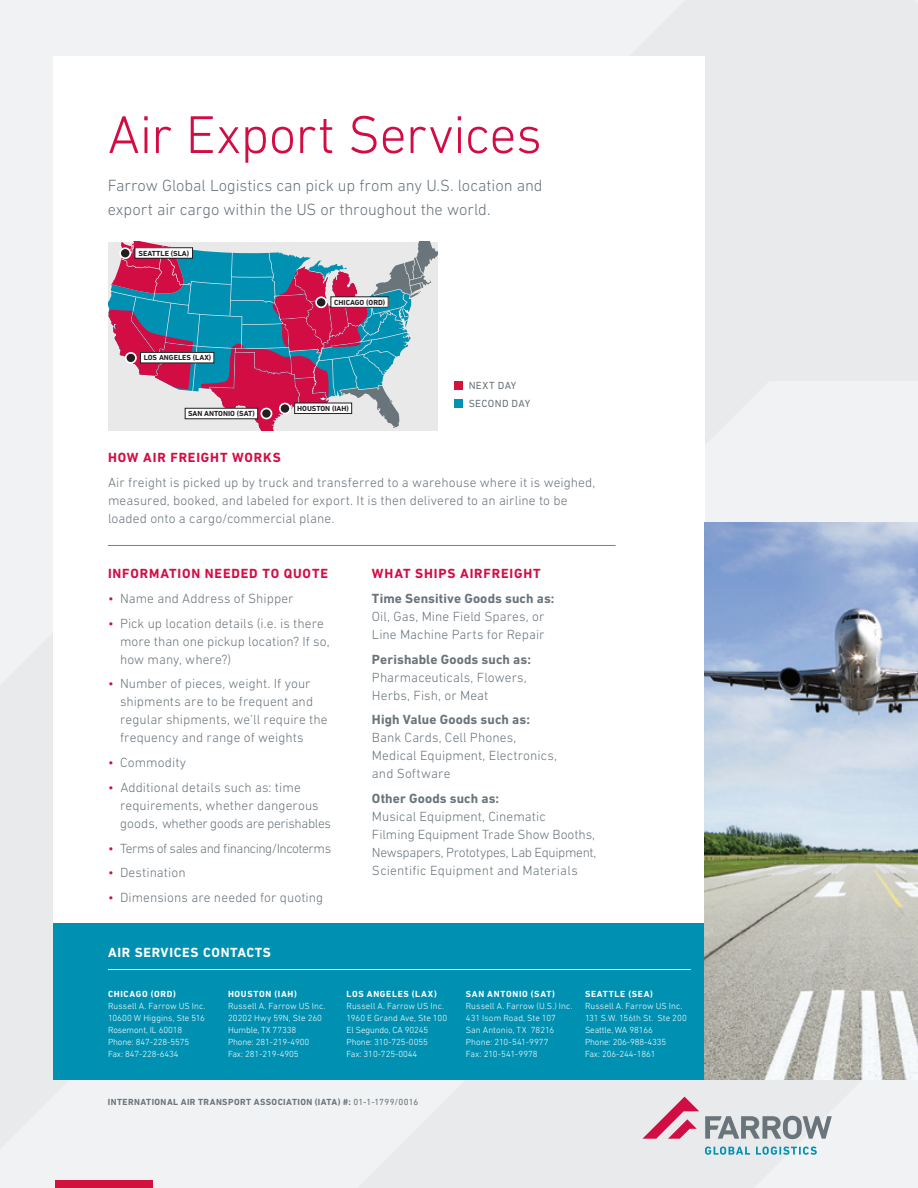
<style>
.page{position:relative;width:918px;height:1188px;background:#fff}
.page>*{position:absolute;margin:0;border:0;box-sizing:border-box;transform-origin:0 0}
.t1{font:300 54px "DIN Next LT Pro";letter-spacing:-.01em;color:#d20d44}
.t2{font:300 16.5px/24px "DIN Next LT Pro";letter-spacing:-.005em;color:#6a747b}
.t3{font:300 13.5px/18px "DIN Next LT Pro";letter-spacing:.005em;color:#6a747b}
.t4{font:700 13.5px "DIN Next LT Pro";letter-spacing:.06em;color:#d20d44}
.t5{font:300 13.5px "DIN Next LT Pro";letter-spacing:-.035em;color:#6a747b}
.t6{font:700 13.5px "DIN Next LT Pro";letter-spacing:.05em;color:#fff}
.t7{font:10.5px "DIN Next LT Pro";letter-spacing:.035em;color:#6a747b}
.t8{font:300 9px/12px "DIN Next LT Pro";letter-spacing:-.01em;color:#fff}
.t9{font:300 9px/12px "DIN Next LT Pro";letter-spacing:.01em;color:#fff}
.t10{font:700 9px "DIN Next LT Pro";letter-spacing:.075em;color:#fff}
.t11{font:700 9px "DIN Next LT Pro";letter-spacing:.05em;color:#6a747b}
.t12{font:700 7.5px "DIN Next LT Pro";color:#231f20}
.s1{color:#d20d44}
.s2{font-weight:700}
.s3{font-weight:400}
</style>
<div class="page">
<div style="left:344px;top:1163px;width:574px;height:25px;background:#e8eaeb"></div>
<div style="left:0;top:0;width:918px;height:1163px;background:#f0f2f3"></div>
<div style="left:55px;top:1180px;width:97px;height:8px;background:#d2113d"></div>
<div style="left:53px;top:56px;width:651px;height:1024px;background:#fff"></div>
<svg style="left:642px;top:1097px;width:57px;height:42px;background:#e0a0b3"></svg>
<svg style="left:705px;top:1116px;width:127px;height:23px;background:#a5abaf"></svg>
<svg style="left:705px;top:1147px;width:45px;height:8px"></svg>
<svg style="left:756px;top:1147px;width:61px;height:8px"></svg>
<hr style="left:108px;top:545px;width:508px;height:1px;background:#6a8496">
<div style="left:53px;top:923px;width:651px;height:157px;background:#0091b2"></div>
<hr style="left:108px;top:969px;width:583px;height:1px;background:#fff">
<img style="left:704px;top:523px;width:214px;height:557px">
<svg style="left:109px;top:242px;width:328px;height:188px;background:#928da7"></svg>
<div style="left:120px;top:248px;width:10px;height:10px;background:#231f20;border-radius:50%"></div>
<div style="left:119px;top:247px;width:12px;height:12px;border:2px solid #fff;border-radius:50%"></div>
<div style="left:135px;top:248px;width:58px;height:10px;background:#fff"></div>
<div style="left:126px;top:353px;width:10px;height:10px;background:#231f20;border-radius:50%"></div>
<div style="left:125px;top:352px;width:12px;height:12px;border:2px solid #fff;border-radius:50%"></div>
<div style="left:141px;top:352px;width:73px;height:11px;background:#fff"></div>
<div style="left:140px;top:352px;width:74px;height:11px;border:1px solid #231f20"></div>
<div style="left:316px;top:297px;width:10px;height:10px;background:#231f20;border-radius:50%"></div>
<div style="left:315px;top:296px;width:12px;height:12px;border:2px solid #fff;border-radius:50%"></div>
<div style="left:331px;top:297px;width:57px;height:10px;background:#fff"></div>
<div style="left:331px;top:297px;width:57px;height:11px;border:1px solid #231f20"></div>
<div style="left:280px;top:404px;width:10px;height:10px;background:#231f20;border-radius:50%"></div>
<div style="left:279px;top:403px;width:12px;height:11px;border:2px solid #fff;border-radius:50%"></div>
<div style="left:261px;top:409px;width:11px;height:10px;background:#231f20;border-radius:50%"></div>
<div style="left:260px;top:408px;width:12px;height:11px;border:2px solid #fff;border-radius:50%"></div>
<div style="left:295px;top:403px;width:57px;height:11px;background:#fff"></div>
<div style="left:294px;top:403px;width:58px;height:11px;border:1px solid #231f20"></div>
<div style="left:185px;top:408px;width:73px;height:11px;background:#fff"></div>
<div style="left:185px;top:408px;width:73px;height:11px;border:1px solid #231f20"></div>
<div style="left:455px;top:381px;width:8px;height:9px;background:#d2113d"></div>
<div style="left:455px;top:399px;width:8px;height:9px;background:#0091b3"></div>
<p class="t1" style="left:108px;top:104px;width:436px">Air Export Services</p>
<p class="t2" style="left:108px;top:173px;width:436px">Farrow Global Logistics can pick up from any U.S. location and export air cargo within the US or throughout the world.</p>
<p class="t12" style="left:139px;top:249px;width:52px">SEATTLE (SLA)</p>
<p class="t12" style="left:144px;top:353px;width:69px">LOS ANGELES (LAX)</p>
<p class="t12" style="left:188px;top:409px;width:68px">SAN ANTONIO (SAT)</p>
<p class="t12" style="left:334px;top:298px;width:53px">CHICAGO (ORD)</p>
<p class="t12" style="left:297px;top:404px;width:53px">HOUSTON (IAH)</p>
<p class="t7" style="left:469px;top:379px;width:49px">NEXT DAY</p>
<p class="t7" style="left:469px;top:397px;width:63px">SECOND DAY</p>
<p class="t4" style="left:108px;top:449px;width:174px">HOW AIR FREIGHT WORKS</p>
<p class="t3" style="left:108px;top:473px;width:489px">Air freight is picked up by truck and transferred to a warehouse where it is weighed, measured, booked, and labeled for export. It is then delivered to an airline to be loaded onto a cargo/commercial plane.</p>
<p class="t4" style="left:108px;top:566px;width:222px">INFORMATION NEEDED TO QUOTE</p>
<p class="t3" style="left:108px;top:589px;width:187px"><span class="s1">•</span> Name and Address of Shipper</p>
<p class="t3" style="left:120px;top:614px;width:211px;text-indent:-12px"><span class="s1">•</span> Pick up location details (i.e. is there more than one pickup location? If so, how many, where?)</p>
<p class="t3" style="left:120px;top:675px;width:209px;text-indent:-12px"><span class="s1">•</span> Number of pieces, weight. If your shipments are to be frequent and regular shipments, we’ll require the frequency and range of weights</p>
<p class="t3" style="left:108px;top:753px;width:80px"><span class="s1">•</span> Commodity</p>
<p class="t3" style="left:120px;top:778px;width:213px;text-indent:-12px"><span class="s1">•</span> Additional details such as: time requirements, whether dangerous goods, whether goods are perishables</p>
<p class="t5" style="left:108px;top:840px;width:225px"><span class="s1">•</span> Terms of sales and financing/Incoterms</p>
<p class="t3" style="left:108px;top:864px;width:79px"><span class="s1">•</span> Destination</p>
<p class="t3" style="left:108px;top:888px;width:217px"><span class="s1">•</span> Dimensions are needed for quoting</p>
<p class="t4" style="left:372px;top:566px;width:170px">WHAT SHIPS AIRFREIGHT</p>
<p class="t3" style="left:372px;top:589px;width:184px"><span class="s2">Time Sensitive Goods such as:<br></span>Oil, Gas, Mine Field Spares, or<br>Line Machine Parts for Repair</p>
<p class="t3" style="left:372px;top:650px;width:161px"><span class="s2">Perishable Goods such as:<br></span>Pharmaceuticals, Flowers,<br>Herbs, Fish, or Meat</p>
<p class="t3" style="left:372px;top:711px;width:187px"><span class="s2">High Value Goods such as:<br></span>Bank Cards, Cell Phones,<br>Medical Equipment, Electronics, and Software</p>
<p class="t3" style="left:372px;top:789px;width:226px"><span class="s2">Other Goods such as:<br></span>Musical Equipment, Cinematic<br>Filming Equipment Trade Show Booths, Newspapers, Prototypes, Lab Equipment, Scientific Equipment and Materials</p>
<p class="t6" style="left:108px;top:944px;width:165px">AIR SERVICES CONTACTS</p>
<p class="t10" style="left:108px;top:989px;width:69px">CHICAGO (ORD)</p>
<p class="t9" style="left:108px;top:1000px;width:99px">Russell A. Farrow US Inc.<br>10600 W Higgins, Ste 516</p>
<p class="t8" style="left:108px;top:1024px;width:76px">Rosemont, IL 60018</p>
<p class="t8" style="left:108px;top:1036px;width:83px">Phone: 847-228-5575</p>
<p class="t8" style="left:108px;top:1048px;width:72px">Fax: 847-228-6434</p>
<p class="t10" style="left:228px;top:989px;width:70px">HOUSTON (IAH)</p>
<p class="t8" style="left:228px;top:1000px;width:99px">Russell A. Farrow US Inc.<br>20202 Hwy 59N, Ste 260</p>
<p class="t8" style="left:228px;top:1024px;width:70px">Humble, TX 77338</p>
<p class="t8" style="left:228px;top:1036px;width:83px">Phone: 281-219-4900</p>
<p class="t8" style="left:228px;top:1048px;width:72px">Fax: 281-219-4905</p>
<p class="t10" style="left:346px;top:989px;width:92px">LOS ANGELES (LAX)</p>
<p class="t9" style="left:346px;top:1000px;width:102px">Russell A. Farrow US Inc.<br>1960 E Grand Ave, Ste 100</p>
<p class="t8" style="left:346px;top:1024px;width:83px">El Segundo, CA 90245</p>
<p class="t8" style="left:346px;top:1036px;width:83px">Phone: 310-725-0055</p>
<p class="t8" style="left:346px;top:1048px;width:72px">Fax: 310-725-0044</p>
<p class="t10" style="left:466px;top:989px;width:91px">SAN ANTONIO (SAT)</p>
<p class="t9" style="left:466px;top:1000px;width:108px">Russell A. Farrow (U.S.) Inc.</p>
<p class="t9" style="left:466px;top:1012px;width:92px">431 Isom Road, Ste 107</p>
<p class="t8" style="left:466px;top:1024px;width:90px">San Antonio, TX 78216</p>
<p class="t9" style="left:466px;top:1036px;width:84px">Phone: 210-541-9977</p>
<p class="t8" style="left:466px;top:1048px;width:73px">Fax: 210-541-9978</p>
<p class="t10" style="left:585px;top:989px;width:70px">SEATTLE (SEA)</p>
<p class="t8" style="left:585px;top:1000px;width:103px">Russell A. Farrow US Inc.<br>131 S.W. 156th St. Ste 200</p>
<p class="t8" style="left:585px;top:1024px;width:69px">Seattle, WA 98166</p>
<p class="t8" style="left:585px;top:1036px;width:83px">Phone: 206-988-4335</p>
<p class="t8" style="left:585px;top:1048px;width:72px">Fax: 206-244-1861</p>
<p class="t11" style="left:108px;top:1097px;width:312px">INTERNATIONAL AIR TRANSPORT ASSOCIATION (IATA) #: <span class="s3">01-1-1799/0016</span></p>
</div>
